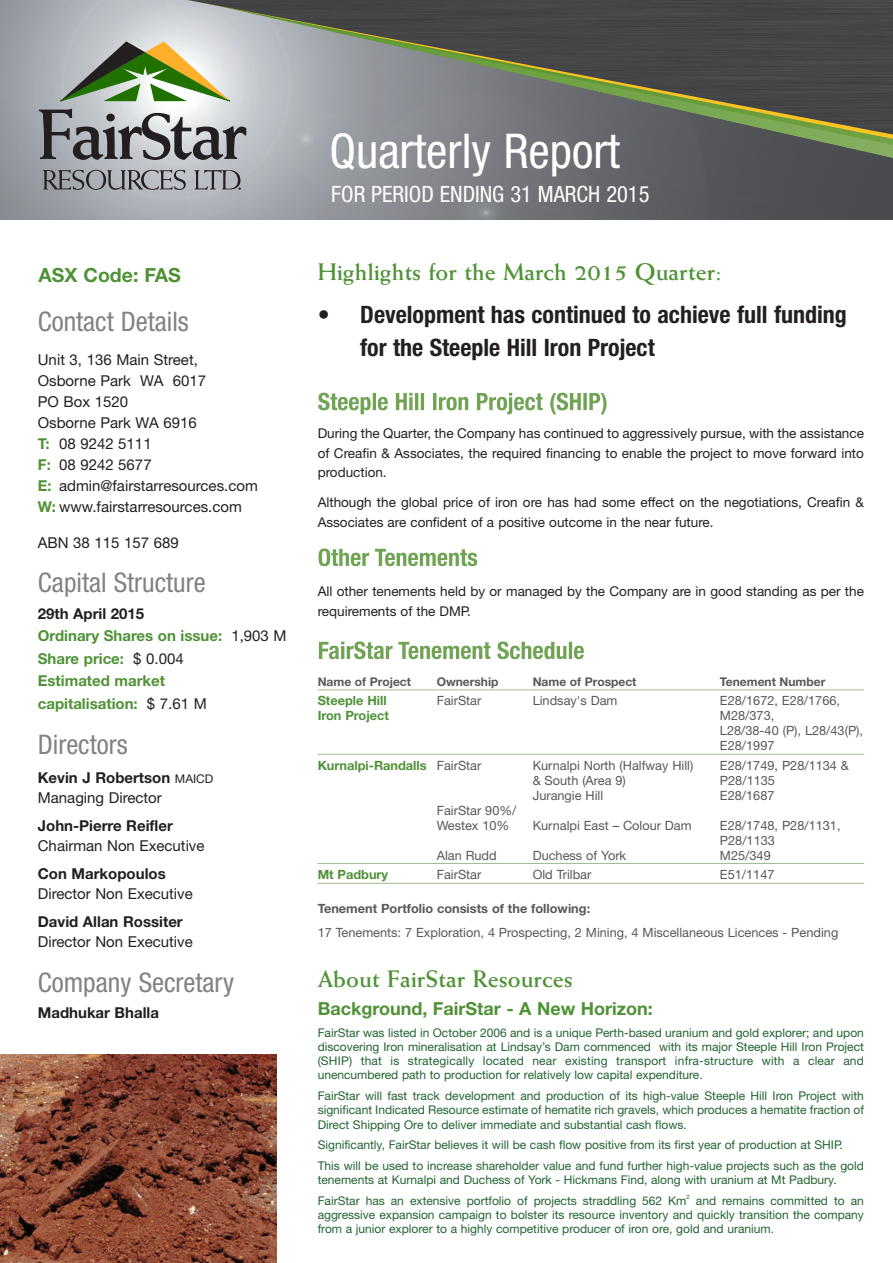
<style>
.page{position:relative;width:893px;height:1263px;background:#fff}
.page>*{position:absolute;margin:0;border:0;box-sizing:border-box;transform-origin:0 0}
.t1{font:condensed 48px "Helvetica Neue";color:#fff}
.t2{font:condensed 27px "Helvetica Neue";color:#808285}
.t3{font:700 condensed 24px/33px "Helvetica Neue";color:#231f20}
.t4{font:700 24px "Weiss";color:#4f9236}
.t5{font:condensed 22.5px "Helvetica Neue";color:#fff}
.t6{font:700 19.5px "Helvetica Neue";color:#4f9236}
.t7{font:700 18px "Helvetica Neue";color:#4f9236}
.t8{font:15px/21px "Helvetica Neue";color:#231f20}
.t9{font:700 15px/22.5px "Helvetica Neue";color:#4f9236}
.t10{font:700 15px "Helvetica Neue";color:#231f20}
.t11{font:13.5px/19.5px "Helvetica Neue";color:#231f20}
.t12{font:12.75px/15px "Helvetica Neue";color:#57585a}
.t13{font:700 12.75px "Helvetica Neue";color:#4f9236}
.t14{font:700 12.75px "Helvetica Neue";color:#57585a}
.t15{font:12px/14.2px "Helvetica Neue";color:#226331;text-align:justify}
.t16{font:700 12px "Helvetica Neue";color:#57585a}
.t17{font:6px "Helvetica Neue";color:#226331}
.s1{font-weight:700;color:#4f9236}
.s2{color:#231f20}
.s3{font-weight:400;color:#231f20}
.s4{font-weight:700}
.s5{font-size:12px}
.s6{font-weight:400;color:#57585a}
</style>
<div class="page">
<img style="left:0;top:0;width:892px;height:219px">
<svg style="left:31px;top:150px;width:861px;height:14px;background:#797c80"></svg>
<svg style="left:17px;top:143px;width:875px;height:7px;background:#787d7c"></svg>
<svg style="left:6px;top:0;width:886px;height:143px;background:#a1a6a8"></svg>
<img style="left:187px;top:0;width:705px;height:135px">
<hr style="left:318px;top:690px;width:546px;height:1px;background:#9ebe8a">
<hr style="left:318px;top:754px;width:546px;height:1px;background:#9ebe8a">
<hr style="left:318px;top:863px;width:546px;height:1px;background:#9ebe8a">
<hr style="left:318px;top:883px;width:546px;height:1px;background:#9ebe8a">
<img style="left:318px;top:393px;width:69px;height:21px">
<img style="left:318px;top:548px;width:97px;height:18px">
<img style="left:319px;top:641px;width:74px;height:18px">
<svg style="left:39px;top:108px;width:207px;height:52px;background:#949598"></svg>
<svg style="left:43px;top:170px;width:143px;height:20px;background:#898b90"></svg>
<svg style="left:194px;top:170px;width:47px;height:20px"></svg>
<svg style="left:59px;top:41px;width:171px;height:61px;background:#9eac88"></svg>
<img style="left:0;top:1054px;width:277px;height:209px">
<h3 class="t6" style="left:39px;top:268px;width:144px">ASX Code: FAS</h3>
<h2 class="t2" style="left:38px;top:312px;width:153px">Contact Details</h2>
<p class="t8" style="left:38px;top:350px;width:221px">Unit 3, 136 Main Street,<br>Osborne Park WA 6017<br>PO Box 1520<br>Osborne Park WA 6916<br><span class="s1">T:</span> 08 9242 5111<br><span class="s1">F:</span> 08 9242 5677<br><span class="s1">E:</span> admin@fairstarresources.com<br><span class="s1">W:</span> www.fairstarresources.com</p>
<p class="t8" style="left:38px;top:533px;width:142px">ABN 38 115 157 689</p>
<h2 class="t2" style="left:38px;top:572px;width:169px">Capital Structure</h2>
<p class="t9" style="left:38px;top:604px;width:250px"><span class="s2">29th April 2015<br></span>Ordinary Shares on issue: <span class="s3">1,903 M<br></span>Share price: <span class="s3">$ 0.004<br></span>Estimated market<br>capitalisation: <span class="s3">$ 7.61 M</span></p>
<h2 class="t2" style="left:38px;top:735px;width:91px">Directors</h2>
<p class="t8" style="left:38px;top:770px;width:177px;line-height:19.5px"><span class="s4">Kevin J Robertson</span> <span class="s5">MAICD<br></span>Managing Director</p>
<p class="t10" style="left:38px;top:820px;width:137px">John-Pierre Reifler</p>
<p class="t8" style="left:38px;top:836px;width:168px">Chairman Non Executive</p>
<p class="t10" style="left:38px;top:869px;width:129px">Con Markopoulos</p>
<p class="t8" style="left:38px;top:885px;width:157px">Director Non Executive</p>
<p class="t10" style="left:38px;top:917px;width:146px">David Allan Rossiter</p>
<p class="t8" style="left:38px;top:933px;width:157px">Director Non Executive</p>
<h2 class="t2" style="left:38px;top:973px;width:198px">Company Secretary</h2>
<p class="t10" style="left:38px;top:1007px;width:123px">Madhukar Bhalla</p>
<h1 class="t1" style="left:329px;top:133px;width:292px">Quarterly Report</h1>
<h3 class="t5" style="left:331px;top:186px;width:320px">FOR PERIOD ENDING 31 MARCH 2015</h3>
<h3 class="t4" style="left:318px;top:263px;width:406px">Highlights for the March 2015 Quarter:</h3>
<h3 class="t3" style="left:360px;top:300px;width:488px;text-indent:-43px">• Development has continued to achieve full funding for the Steeple Hill Iron Project</h3>
<p class="t11" style="left:318px;top:425px;width:548px;text-align:justify">During the Quarter, the Company has continued to aggressively pursue, with the assistance of Creafin &amp; Associates, the required financing to enable the project to move forward into production.</p>
<p class="t11" style="left:318px;top:494px;width:548px">Although the global price of iron ore has had some effect on the negotiations, Creafin &amp;<br>Associates are confident of a positive outcome in the near future.</p>
<p class="t11" style="left:318px;top:583px;width:548px">All other tenements held by or managed by the Company are in good standing as per the requirements of the DMP.</p>
<p class="t16" style="left:318px;top:678px;width:95px">Name of Project</p>
<p class="t16" style="left:437px;top:678px;width:63px">Ownership</p>
<p class="t16" style="left:533px;top:678px;width:105px">Name of Prospect</p>
<p class="t16" style="left:720px;top:678px;width:107px">Tenement Number</p>
<p class="t13" style="left:318px;top:696px;width:71px">Steeple Hill</p>
<p class="t12" style="left:437px;top:695px;width:46px">FairStar</p>
<p class="t12" style="left:533px;top:695px;width:86px">Lindsay's Dam</p>
<p class="t12" style="left:720px;top:695px;width:122px">E28/1672, E28/1766,</p>
<p class="t13" style="left:318px;top:711px;width:73px">Iron Project</p>
<p class="t12" style="left:720px;top:710px;width:145px">M28/373,<br>L28/38-40 (P), L28/43(P),<br>E28/1997</p>
<p class="t13" style="left:318px;top:761px;width:165px">Kurnalpi-Randalls <span class="s6">FairStar</span></p>
<p class="t12" style="left:533px;top:759px;width:162px">Kurnalpi North (Halfway Hill)</p>
<p class="t12" style="left:720px;top:759px;width:130px">E28/1749, P28/1134 &amp;</p>
<p class="t12" style="left:533px;top:774px;width:95px">&amp; South (Area 9)</p>
<p class="t12" style="left:720px;top:774px;width:57px">P28/1135</p>
<p class="t12" style="left:533px;top:789px;width:72px">Jurangie Hill</p>
<p class="t12" style="left:720px;top:789px;width:56px">E28/1687</p>
<p class="t12" style="left:437px;top:804px;width:81px">FairStar 90%/<br>Westex 10%</p>
<p class="t12" style="left:533px;top:819px;width:160px">Kurnalpi East – Colour Dam</p>
<p class="t12" style="left:720px;top:819px;width:122px">E28/1748, P28/1131,<br>P28/1133</p>
<p class="t12" style="left:437px;top:849px;width:61px">Alan Rudd</p>
<p class="t12" style="left:533px;top:849px;width:95px">Duchess of York</p>
<p class="t12" style="left:720px;top:849px;width:52px">M25/349</p>
<p class="t13" style="left:318px;top:870px;width:72px">Mt Padbury</p>
<p class="t12" style="left:437px;top:868px;width:46px">FairStar</p>
<p class="t12" style="left:533px;top:868px;width:60px">Old Trilbar</p>
<p class="t12" style="left:720px;top:868px;width:56px">E51/1147</p>
<p class="t14" style="left:318px;top:904px;width:274px">Tenement Portfolio consists of the following:</p>
<p class="t12" style="left:318px;top:926px;width:522px">17 Tenements: 7 Exploration, 4 Prospecting, 2 Mining, 4 Miscellaneous Licences - Pending</p>
<h3 class="t4" style="left:318px;top:970px;width:257px">About FairStar Resources</h3>
<h3 class="t7" style="left:318px;top:1002px;width:337px">Background, FairStar - A New Horizon:</h3>
<p class="t15" style="left:318px;top:1027px;width:548px">FairStar was listed in October 2006 and is a unique Perth-based uranium and gold explorer; and upon discovering Iron mineralisation at Lindsay’s Dam commenced with its major Steeple Hill Iron Project (SHIP) that is strategically located near existing transport infra-structure with a clear and unencumbered path to production for relatively low capital expenditure.</p>
<p class="t15" style="left:318px;top:1090px;width:548px">FairStar will fast track development and production of its high-value Steeple Hill Iron Project with significant Indicated Resource estimate of hematite rich gravels, which produces a hematite fraction of Direct Shipping Ore to deliver immediate and substantial cash flows.</p>
<p class="t15" style="left:318px;top:1136px;width:548px;line-height:20.7px">Significantly, FairStar believes it will be cash flow positive from its first year of production at SHIP.<br>This will be used to increase shareholder value and fund further high-value projects such as the gold</p>
<p class="t15" style="left:318px;top:1171px;width:520px;line-height:20.7px">tenements at Kurnalpi and Duchess of York - Hickmans Find, along with uranium at Mt Padbury.<br>FairStar has an extensive portfolio of projects straddling 562 Km</p>
<p class="t17" style="left:686px;top:1195px;width:5px">2</p>
<p class="t15" style="left:318px;top:1195px;width:548px;text-indent:378px">and remains committed to an aggressive expansion campaign to bolster its resource inventory and quickly transition the company from a junior explorer to a highly competitive producer of iron ore, gold and uranium.</p>
</div>
